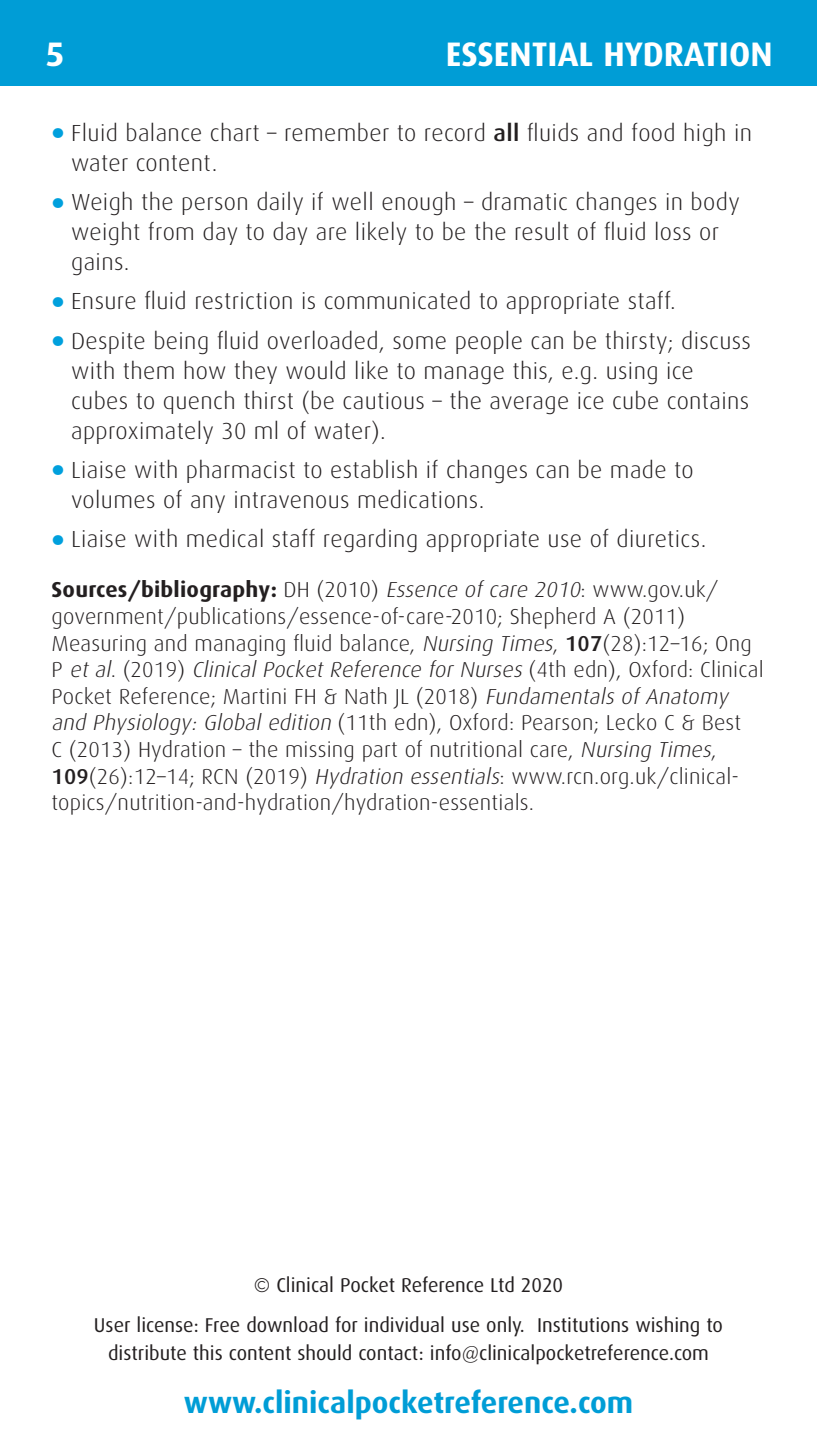
<style>
.page{position:relative;width:817px;height:1452px;background:#fff}
.page>*{position:absolute;margin:0;border:0;box-sizing:border-box;transform-origin:0 0}
.t1{font:700 34px "Dax";color:#fff}
.t2{font:700 30px "Dax";color:#009dd6}
.t3{font:300 23.2px/30px "Dax";letter-spacing:.015em;color:#231f20;scale:1.04 1}
.t4{font:300 21.6px/26.6px "Dax";letter-spacing:.01em;color:#231f20;scale:1.04 1}
.t5{font:20px/39.4px "Dax";color:#231f20;text-align:center}
.s1{font-weight:800;font-size:30px;color:#00a0dd}
.s2{font-weight:500}
.s3{font-weight:700}
.s4{font-style:italic}
</style>
<div class="page">
<div style="left:0;top:0;width:816px;height:86px;background:#009dd6"></div>
<h1 class="t1" style="left:45px;top:40px;width:21px">5</h1>
<h1 class="t1" style="left:446px;top:40px;width:328px">ESSENTIAL HYDRATION</h1>
<p class="t3" style="left:71px;top:119px;width:656px;text-indent:-20px"><span class="s1">•</span> Fluid balance chart – remember to record <span class="s2">all</span> fluids and food high in water content.</p>
<p class="t3" style="left:71px;top:188px;width:644px;text-indent:-20px"><span class="s1">•</span> Weigh the person daily if well enough – dramatic changes in body weight from day to day are likely to be the result of fluid loss or gains.</p>
<p class="t3" style="left:52px;top:288px;width:601px"><span class="s1">•</span> Ensure fluid restriction is communicated to appropriate staff.</p>
<p class="t3" style="left:71px;top:327px;width:655px;text-indent:-20px"><span class="s1">•</span> Despite being fluid overloaded, some people can be thirsty; discuss with them how they would like to manage this, e.g. using ice cubes to quench thirst (be cautious – the average ice cube contains approximately 30 ml of water).</p>
<p class="t3" style="left:71px;top:456px;width:600px;text-indent:-20px"><span class="s1">•</span> Liaise with pharmacist to establish if changes can be made to volumes of any intravenous medications.</p>
<p class="t3" style="left:52px;top:525px;width:631px"><span class="s1">•</span> Liaise with medical staff regarding appropriate use of diuretics.</p>
<p class="t4" style="left:52px;top:578px;width:686px"><span class="s3">Sources/bibliography:</span> DH (2010) <span class="s4">Essence of care 2010</span>: www.gov.uk/ government/publications/essence-of-care-2010; Shepherd A (2011)<br>Measuring and managing fluid balance, <span class="s4">Nursing Times</span>, <span class="s2">107</span>(28):12–16; Ong P <span class="s4">et al</span>. (2 0 1 9 ) <span class="s4">Clinical Pocket Reference for Nurses</span> ( 4 t h e d n ) , Oxfo rd : C l i n i c a l Pocket Reference; Martini FH &amp; Nath JL (2018) <span class="s4">Fundamentals of Anatomy and Physiology: Global edition</span> (11th edn), Oxford: Pearson; Lecko C &amp; Best<br>C (2013) Hydration – the missing part of nutritional care, <span class="s4">Nursing Times</span>, <span class="s2">109</span>(26):12–14; RCN (2019) <span class="s4">Hydration essentials</span>: www.rcn.org.uk/clinical&shy;topics/nutrition-and-hydration/hydration-essentials.</p>
<p class="t5" style="left:94px;top:1266px;width:630px">© Clinical Pocket Reference Ltd 2020<br>User license: Free download for individual use only. Institutions wishing to</p>
<p class="t5" style="left:108px;top:1334px;width:602px">distribute this content should contact: info@clinicalpocketreference.com</p>
<p class="t2" style="left:184px;top:1389px;width:450px">www.clinicalpocketreference.com</p>
</div>
